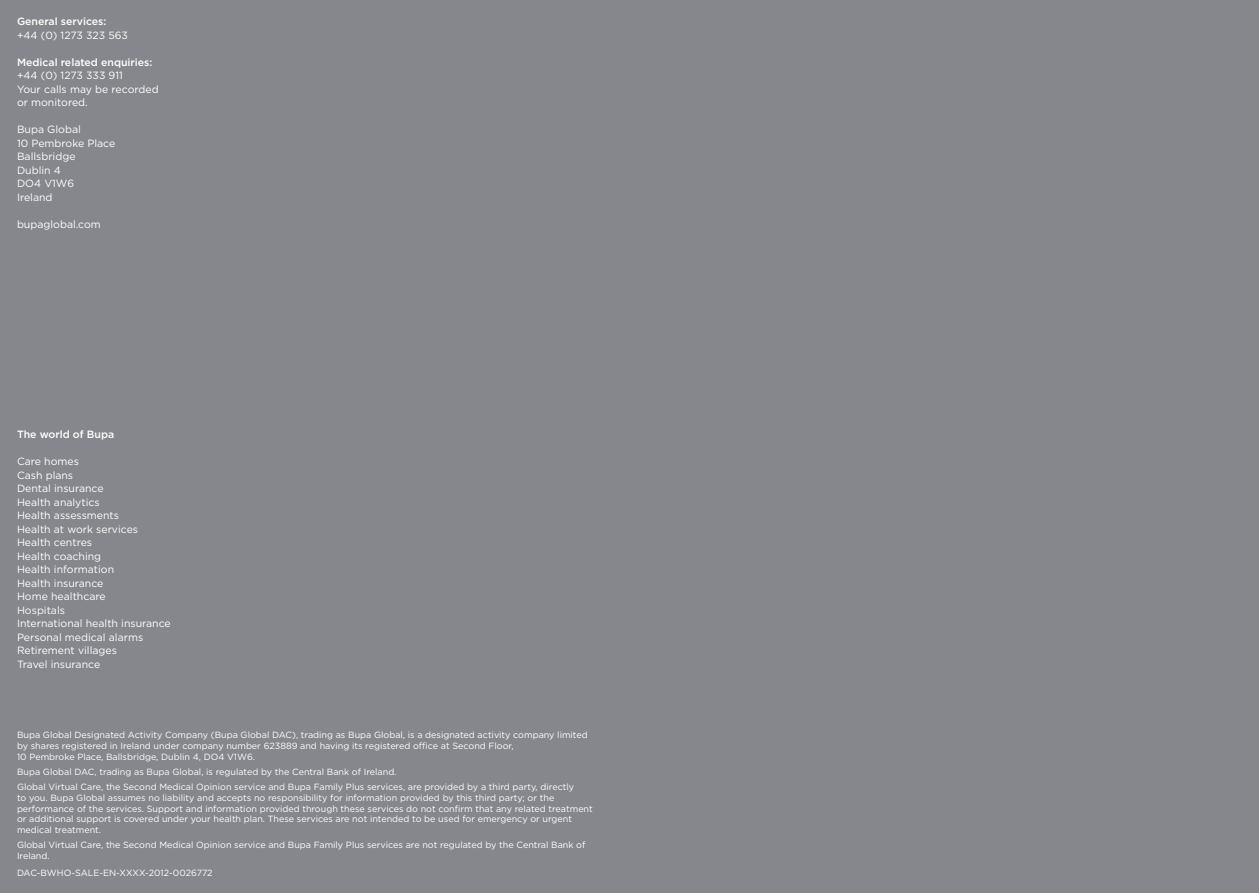
<style>
.page{position:relative;width:1259px;height:893px;background:#86878c}
.page>*{position:absolute;margin:0;border:0;box-sizing:border-box;transform-origin:0 0}
.t1{font:10.5px/13.5px "Gotham";color:#fff}
.t2{font:500 10.5px "Gotham";color:#fff}
.t3{font:9px/10.8px "Gotham";color:#fff}
</style>
<div class="page">
<p class="t2" style="left:17px;top:15px;width:91px">General services:</p>
<p class="t1" style="left:17px;top:28px;width:112px">+44 (0) 1273 323 563</p>
<p class="t2" style="left:17px;top:55px;width:137px">Medical related enquiries:</p>
<p class="t1" style="left:17px;top:69px;width:143px">+44 (0) 1273 333 911<br>Your calls may be recorded or monitored.</p>
<p class="t1" style="left:17px;top:123px;width:100px">Bupa Global<br>10 Pembroke Place<br>Ballsbridge<br>Dublin 4<br>DO4 V1W6<br>Ireland</p>
<p class="t1" style="left:17px;top:217px;width:85px">bupaglobal.com</p>
<p class="t2" style="left:17px;top:427px;width:99px">The world of Bupa</p>
<p class="t1" style="left:17px;top:454px;width:155px">Care homes<br>Cash plans<br>Dental insurance<br>Health analytics<br>Health assessments<br>Health at work services<br>Health centres<br>Health coaching<br>Health information<br>Health insurance<br>Home healthcare<br>Hospitals<br>International health insurance<br>Personal medical alarms<br>Retirement villages<br>Travel insurance</p>
<p class="t3" style="left:17px;top:729px;width:572px">Bupa Global Designated Activity Company (Bupa Global DAC), trading as Bupa Global, is a designated activity company limited by shares registered in Ireland under company number 623889 and having its registered office at Second Floor,<br>10 Pembroke Place, Ballsbridge, Dublin 4, DO4 V1W6.</p>
<p class="t3" style="left:17px;top:764px;width:558px;line-height:15px">Bupa Global DAC, trading as Bupa Global, is regulated by the Central Bank of Ireland.<br>Global Virtual Care, the Second Medical Opinion service and Bupa Family Plus services, are provided by a third party, directly</p>
<p class="t3" style="left:17px;top:792px;width:577px">to you. Bupa Global assumes no liability and accepts no responsibility for information provided by this third party; or the performance of the services. Support and information provided through these services do not confirm that any related treatment or additional support is covered under your health plan. These services are not intended to be used for emergency or urgent medical treatment.</p>
<p class="t3" style="left:17px;top:839px;width:570px">Global Virtual Care, the Second Medical Opinion service and Bupa Family Plus services are not regulated by the Central Bank of<br>Ireland.</p>
<p class="t3" style="left:17px;top:867px;width:197px">DAC-BWHO-SALE-EN-XXXX-2012-0026772</p>
</div>
